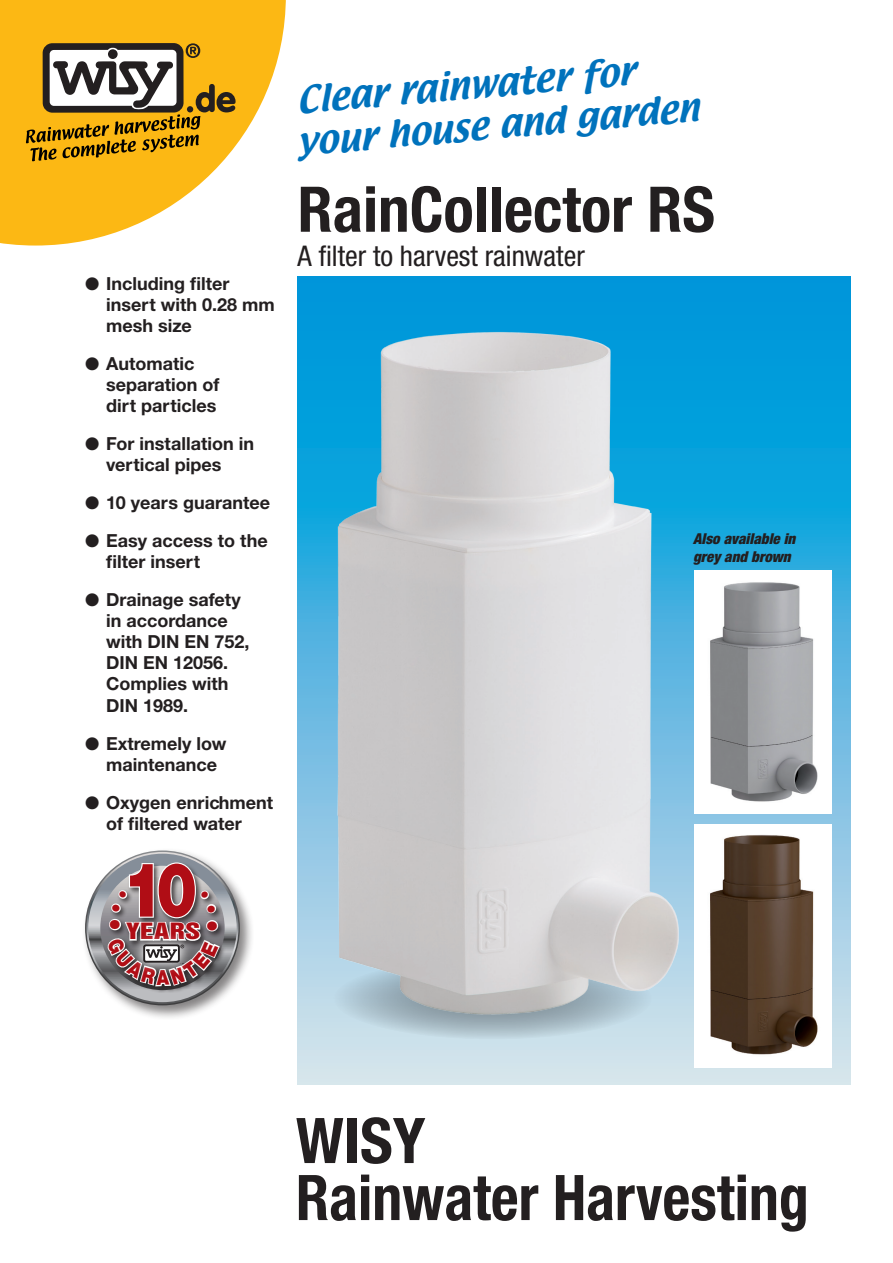
<style>
.page{position:relative;width:893px;height:1263px;background:#fff}
.page>*{position:absolute;margin:0;border:0;box-sizing:border-box;transform-origin:0 0}
.t1{font:900 75.3px "Helvetica Neue";color:#b00d15;scale:.81 1}
.t2{font:700 condensed 63px/57px "Helvetica Neue";color:#231f20}
.t3{font:33px/42px "Textile";color:#0072bc}
.t4{font:condensed 28.5px "Helvetica Neue";color:#231f20}
.t5{font:20.55px "Helvetica Inserat LT Pro";letter-spacing:.01em;color:#b00d15;scale:1.33 1}
.t6{font:700 18px/21px "Helvetica Neue CE";color:#231f20}
.t7{font:italic 900 condensed 15px/18px "Helvetica Neue";color:#231f20}
</style>
<div class="page">
<svg style="left:298px;top:276px;width:552px;height:808px;background:#6fc1e3"></svg>
<div style="left:333px;top:958px;width:320px;height:81px;background:#bfd3dd;border-radius:50%"></div>
<img style="left:297px;top:276px;width:471px;height:757px">
<img style="left:695px;top:825px;width:136px;height:242px">
<img style="left:695px;top:571px;width:136px;height:242px">
<div style="left:82px;top:847px;width:172px;height:173px;background:#231f20;opacity:.55"></div>
<svg style="left:85px;top:850px;width:155px;height:155px"></svg>
<svg style="left:86px;top:852px;width:152px;height:152px"></svg>
<svg style="left:88px;top:854px;width:149px;height:148px;background:#a0a3a8"></svg>
<div style="left:106px;top:888px;width:121px;height:105px;background:#231f20;opacity:.75"></div>
<svg style="left:0;top:0;width:286px;height:246px;fill:#fcb814"></svg>
<svg style="left:26px;top:43px;width:210px;height:118px"></svg>
<svg style="left:107px;top:861px;width:114px;height:127px"></svg>
<p class="t6" style="left:106px;top:274px;width:170px;text-indent:-21px">● Including filter insert with 0.28 mm mesh size</p>
<p class="t6" style="left:106px;top:354px;width:115px;text-indent:-21px">● Automatic separation of dirt particles</p>
<p class="t6" style="left:106px;top:434px;width:149px;text-indent:-21px">● For installation in vertical pipes</p>
<p class="t6" style="left:85px;top:493px;width:186px">● 10 years guarantee</p>
<p class="t6" style="left:106px;top:531px;width:163px;text-indent:-21px">● Easy access to the filter insert</p>
<p class="t6" style="left:106px;top:590px;width:145px;text-indent:-21px">● Drainage safety in accordance with DIN EN 752,<br>DIN EN 12056.<br>Complies with<br>DIN 1989.</p>
<p class="t6" style="left:106px;top:733px;width:122px;text-indent:-21px">● Extremely low maintenance</p>
<p class="t6" style="left:85px;top:792px;width:190px;text-align:center">● Oxygen enrichment of filtered water</p>
<h1 class="t1" style="left:123px;top:845px;width:93px">10</h1>
<p class="t5" style="left:126px;top:919px;width:57px">YEARS</p>
<h3 class="t3" style="left:291px;top:81px;width:405px;rotate:-5deg">Clear rainwater for your house and garden</h3>
<h2 class="t2" style="left:298px;top:180px;width:419px">RainCollector RS</h2>
<h3 class="t4" style="left:298px;top:239px;width:289px">A filter to harvest rainwater</h3>
<p class="t7" style="left:693px;top:529px;width:104px">Also available in grey and brown</p>
<h2 class="t2" style="left:296px;top:1111px;width:514px">WISY<br>Rainwater Harvesting</h2>
</div>
